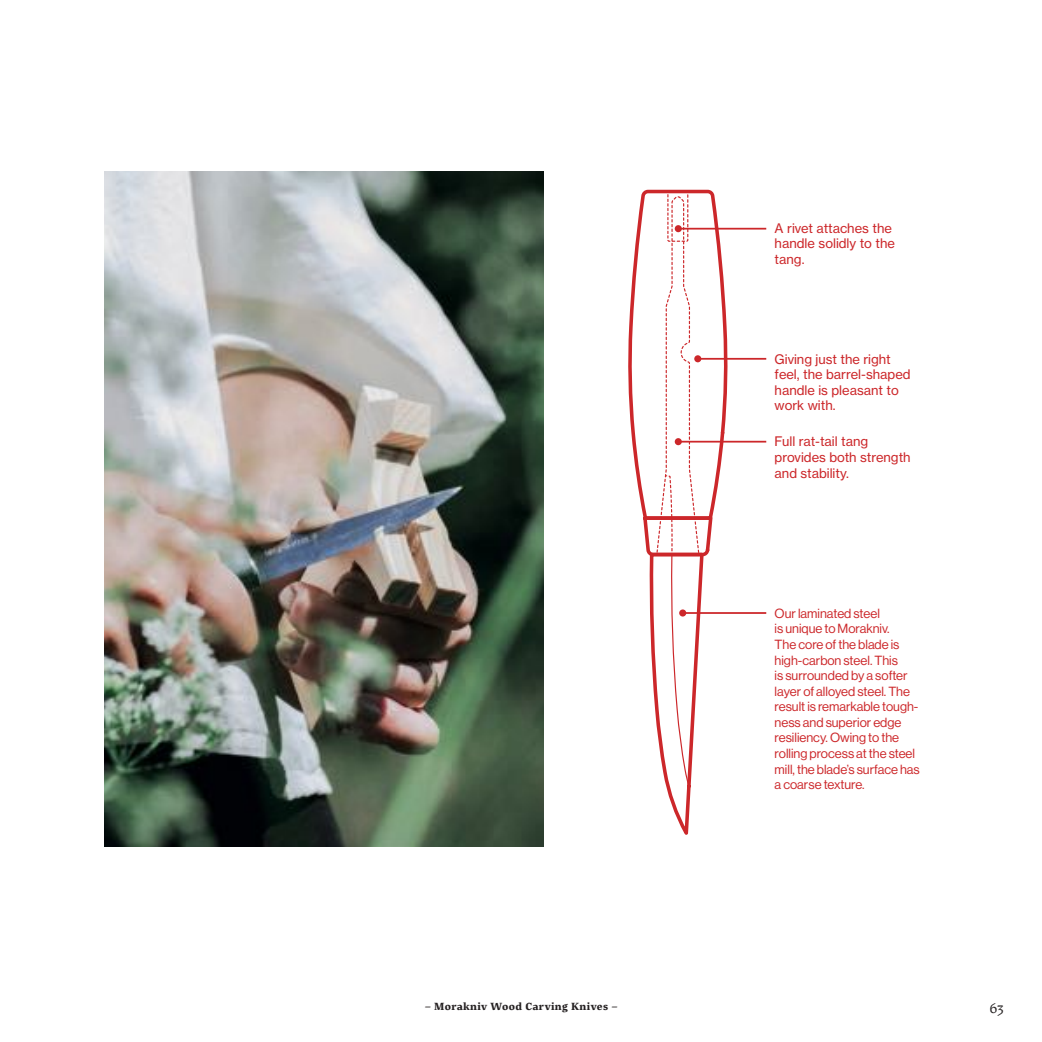
<style>
.page{position:relative;width:1042px;height:1042px;background:#fff}
.page>*{position:absolute;margin:0;border:0;box-sizing:border-box;transform-origin:0 0}
.t1{font:14px "Sastre";color:#231f20}
.t2{font:12.95px/15.6px "N Haas Grotesk DS Pro 55 Rg";color:#cc272a}
.t3{font:12.95px/15.6px "N Haas Grotesk TX Pro 55 Rg";color:#cc272a}
.t4{font:800 10.5px "Sastre";letter-spacing:.03em;color:#231f20}
</style>
<div class="page">
<hr style="left:683px;top:612px;width:83px;height:2px;background:#cc272a">
<hr style="left:678px;top:441px;width:88px;height:1px;background:#cc272a">
<hr style="left:698px;top:358px;width:68px;height:2px;background:#cc272a">
<hr style="left:678px;top:228px;width:88px;height:2px;background:#cc272a">
<img style="left:104px;top:171px;width:439px;height:676px">
<svg style="left:628px;top:189px;width:101px;height:646px"></svg>
<p class="t4" style="left:425px;top:999px;width:194px">– Morakniv Wood Carving Knives –</p>
<p class="t3" style="left:774px;top:220px;width:122px">A rivet attaches the handle solidly to the tang.</p>
<p class="t3" style="left:774px;top:351px;width:137px">Giving just the right feel, the barrel-shaped handle is pleasant to work with.</p>
<p class="t3" style="left:774px;top:434px;width:138px">Full rat-tail tang provides both strength and stability.</p>
<p class="t2" style="left:774px;top:605px;width:147px">Our laminated steel<br>is unique to Morakniv.<br>The core of the blade is high-carbon steel. This<br>is surrounded by a softer layer of alloyed steel. The result is remarkable tough&shy;ness and superior edge resiliency. Owing to the rolling process at the steel mill, the blade’s surface has a coarse texture.</p>
<p class="t1" style="left:989px;top:1000px;width:16px">63</p>
</div>
